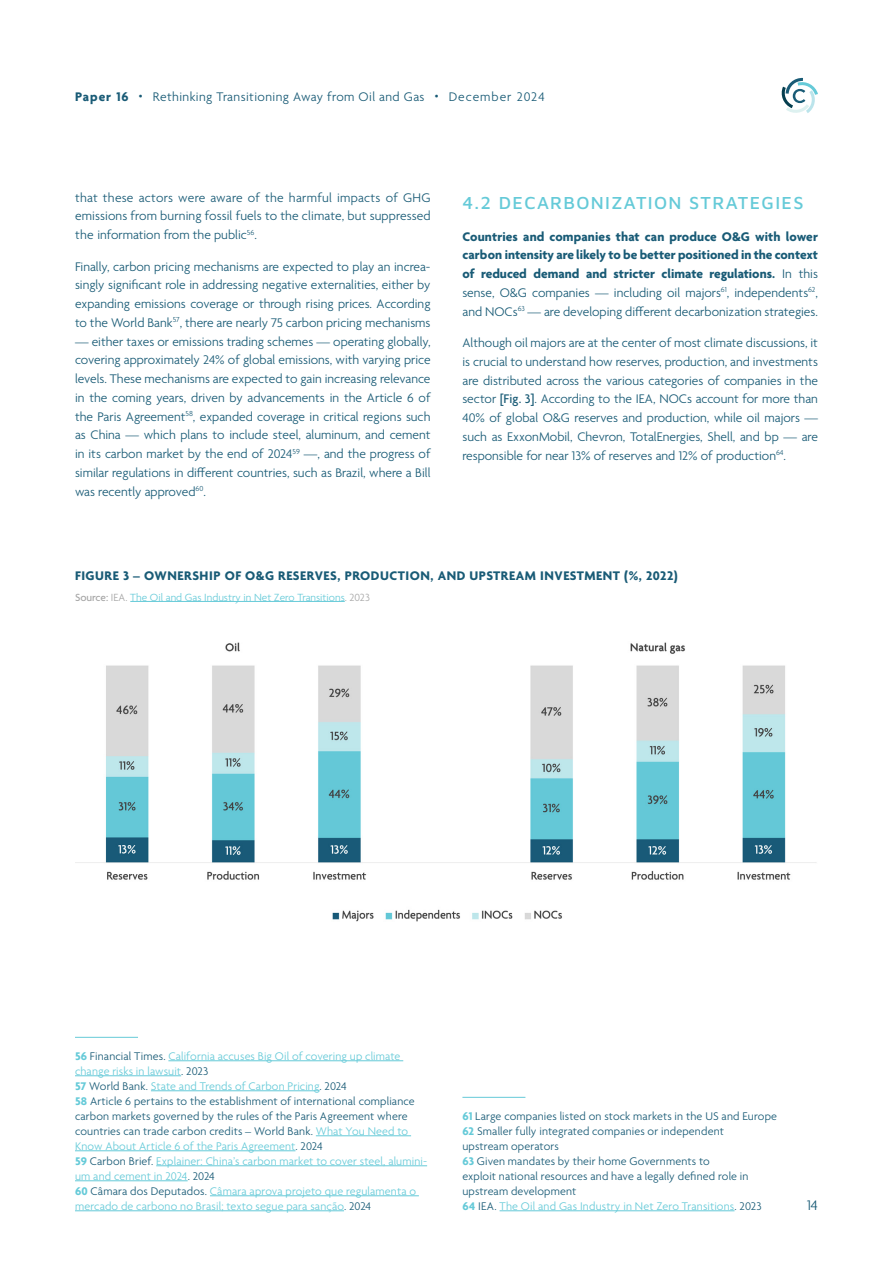
<style>
.page{position:relative;width:893px;height:1263px;background:#fff}
.page>*{position:absolute;margin:0;border:0;box-sizing:border-box;transform-origin:0 0}
.t1{font:18px "Maven Pro";letter-spacing:.075em;color:#65cad8}
.t2{font:300 15px "Agenda";color:#195b76}
.t3{font:300 13.5px/18.8px "Agenda";color:#195b76;text-align:justify}
.t4{font:700 13.5px/18.8px "Agenda";letter-spacing:.02em;color:#195b76;text-align:justify}
.t5{font:700 13.5px "Agenda";letter-spacing:.04em;color:#195b76}
.t6{font:300 13.5px "Agenda";letter-spacing:.03em;color:#195b76}
.t7{font:300 12px/15px "Agenda";letter-spacing:.01em;color:#65cad8}
.t8{font:300 12px/15px "Agenda";letter-spacing:.015em;color:#195b76}
.t9{font:300 11.25px "Agenda";color:#65cad8}
.s1{font-weight:700}
.s2{font-size:10.5px}
.s3{font-weight:300}
.s4{font-weight:500}
.s5{font-weight:500;color:#a6a6a6}
.s6{color:#a6a6a6}
.s7{color:#195b76}
.s8{font-weight:700;color:#65cad8}
.s9{color:#65cad8}
</style>
<div class="page">
<svg style="left:781px;top:77px;width:37px;height:36px"></svg>
<hr style="left:75px;top:1037px;width:63px;height:1px;background:#65cad8">
<hr style="left:168px;top:1060px;width:235px;height:1px;background:#65cad8">
<hr style="left:75px;top:1075px;width:106px;height:1px;background:#65cad8">
<hr style="left:151px;top:1090px;width:169px;height:1px;background:#65cad8">
<hr style="left:316px;top:1135px;width:95px;height:1px;background:#65cad8">
<hr style="left:75px;top:1150px;width:220px;height:1px;background:#65cad8">
<hr style="left:156px;top:1165px;width:271px;height:1px;background:#65cad8">
<hr style="left:75px;top:1180px;width:113px;height:1px;background:#65cad8">
<hr style="left:210px;top:1195px;width:209px;height:1px;background:#65cad8">
<hr style="left:75px;top:1210px;width:269px;height:1px;background:#65cad8">
<hr style="left:462px;top:1097px;width:63px;height:1px;background:#65cad8">
<hr style="left:500px;top:1210px;width:234px;height:1px;background:#65cad8">
<hr style="left:130px;top:601px;width:215px;height:1px;background:#65cad8">
<img style="left:75px;top:642px;width:742px;height:238px">
<img style="left:332px;top:909px;width:230px;height:13px">
<p class="t6" style="left:75px;top:89px;width:471px"><span class="s1">Paper 16</span> <span class="s2">•</span> Rethinking Transitioning Away from Oil and Gas <span class="s2">•</span> December 2024</p>
<p class="t3" style="left:75px;top:189px;width:357px">that these actors were aware of the harmful impacts of GHG emissions from burning fossil fuels to the climate, but suppressed the information from the public<sup>56</sup>.</p>
<p class="t3" style="left:75px;top:258px;width:357px">Finally, carbon pricing mechanisms are expected to play an increa&shy;singly significant role in addressing negative externalities, either by expanding emissions coverage or through rising prices. According to the World Bank<sup>57</sup>, there are nearly 75 carbon pricing mechanisms</p>
<p class="t3" style="left:75px;top:333px;width:357px">— either taxes or emissions trading schemes — operating globally, covering approximately 24% of global emissions, with varying price levels. These mechanisms are expected to gain increasing relevance in the coming years, driven by advancements in the Article 6 of the Paris Agreement<sup>58</sup>, expanded coverage in critical regions such as China — which plans to include steel, aluminum, and cement in its carbon market by the end of 2024<sup>59</sup> —, and the progress of similar regulations in different countries, such as Brazil, where a Bill was recently approved<sup>60</sup>.</p>
<h1 class="t1" style="left:462px;top:191px;width:343px">4.2 DECARBONIZATION STRATEGIES</h1>
<p class="t4" style="left:462px;top:228px;width:357px">Countries and companies that can produce O&amp;G with lower carbon intensity are likely to be better positioned in the context of reduced demand and stricter climate regulations. <span class="s3">In this sense, O&amp;G companies — including oil majors</span><sup>61</sup><span class="s3">, independents</span><sup>62</sup><span class="s3">, and NOCs</span><sup>63</sup> <span class="s3">— are developing different decarbonization strategies.</span></p>
<p class="t3" style="left:462px;top:334px;width:357px">Although oil majors are at the center of most climate discussions, it is crucial to understand how reserves, production, and investments are distributed across the various categories of companies in the sector <span class="s4">[Fig. 3]</span>. According to the IEA, NOCs account for more than 40% of global O&amp;G reserves and production, while oil majors — such as ExxonMobil, Chevron, TotalEnergies, Shell, and bp — are responsible for near 13% of reserves and 12% of production<sup>64</sup>.</p>
<p class="t5" style="left:75px;top:568px;width:604px">FIGURE 3 – OWNERSHIP OF O&amp;G RESERVES, PRODUCTION, AND UPSTREAM INVESTMENT (%, 2022)</p>
<p class="t9" style="left:75px;top:591px;width:296px"><span class="s5">Source:</span> <span class="s6">IEA.</span> The Oil and Gas Industry in Net Zero Transitions<span class="s6">. 2023</span></p>
<p class="t7" style="left:75px;top:1049px;width:354px"><span class="s1">56</span> <span class="s7">Financial Times.</span> California accuses Big Oil of covering up climate change risks in lawsuit<span class="s7">. 2023<br></span><span class="s1">57</span> <span class="s7">World Bank.</span> State and Trends of Carbon Pricing<span class="s7">. 2024<br></span><span class="s1">58</span> <span class="s7">Article 6 pertains to the establishment of international compliance carbon markets governed by the rules of the Paris Agreement where countries can trade carbon credits – World Bank.</span> What You Need to Know About Article 6 of the Paris Agreement<span class="s7">. 2024<br></span><span class="s1">59</span> <span class="s7">Carbon Brief.</span> Explainer: China’s carbon market to cover steel, alumini&shy;um and cement in 2024<span class="s7">. 2024<br></span><span class="s1">60</span> <span class="s7">Câmara dos Deputados.</span> Câmara aprova projeto que regulamenta o mercado de carbono no Brasil; texto segue para sanção<span class="s7">. 2024</span></p>
<p class="t8" style="left:462px;top:1109px;width:316px"><span class="s8">61</span> Large companies listed on stock markets in the US and Europe <span class="s8">62</span> Smaller fully integrated companies or independent<br>upstream operators<br><span class="s8">63</span> Given mandates by their home Governments to<br>exploit national resources and have a legally defined role in upstream development<br><span class="s8">64</span> IEA. <span class="s9">The Oil and Gas Industry in Net Zero Transitions</span>. 2023</p>
<p class="t2" style="left:807px;top:1197px;width:12px">14</p>
</div>
